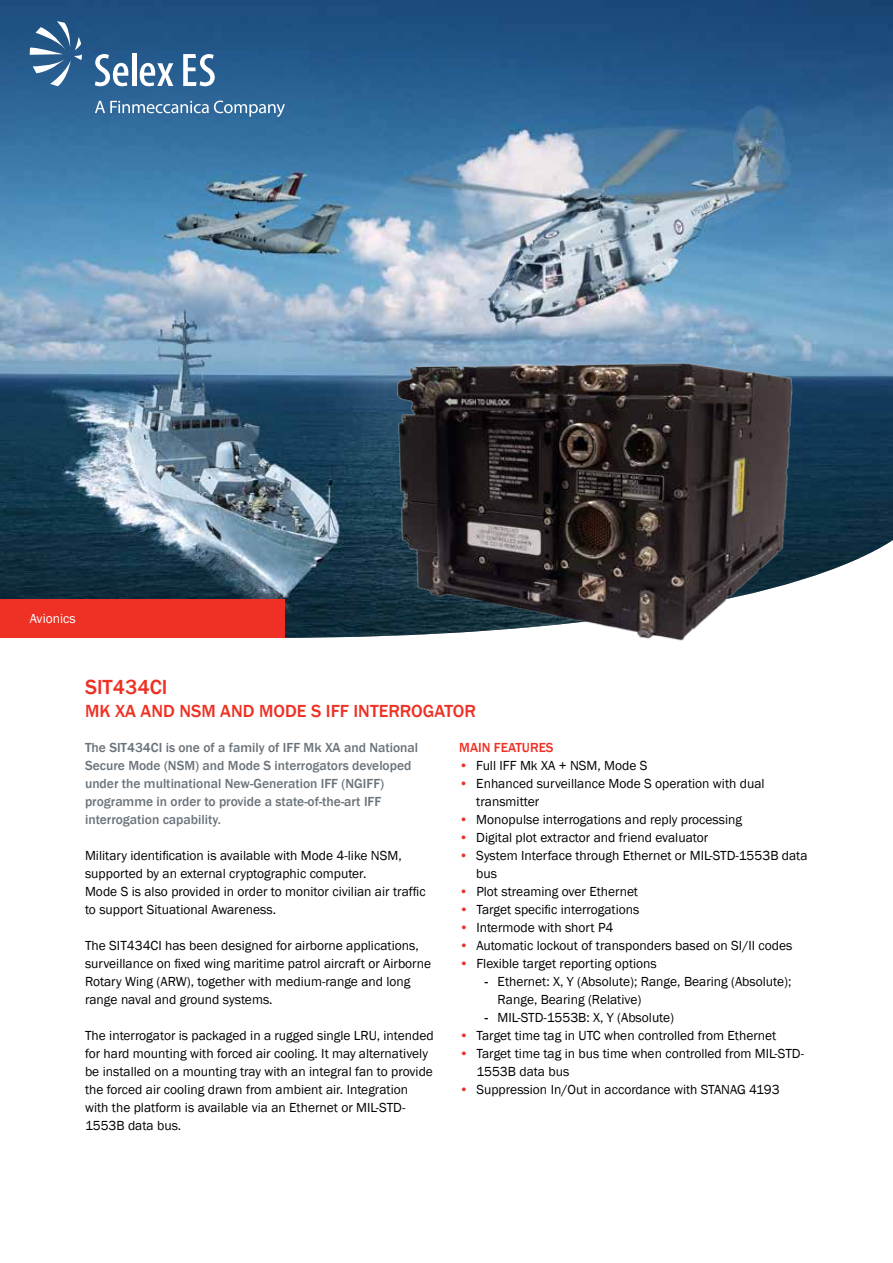
<style>
.page{position:relative;width:893px;height:1263px;background:#fff}
.page>*{position:absolute;margin:0;border:0;box-sizing:border-box;transform-origin:0 0}
.t1{font:500 21px "Franklin Gothic";color:#ee3124}
.t2{font:500 18px "Franklin Gothic";color:#ee3124}
.t3{font:13.5px/18px "Franklin Gothic";color:#000}
.t4{font:500 13.5px/18px "Franklin Gothic";color:#6a737b}
.t5{font:500 13.5px "Franklin Gothic";color:#ee3124}
.t6{font:13.5px "Franklin Gothic";color:#fff}
.s1{font-weight:500;color:#ee3124}
.s2{font-weight:500}
</style>
<div class="page">
<img style="left:0;top:0;width:893px;height:638px">
<img style="left:371px;top:318px;width:437px;height:323px">
<svg style="left:95px;top:101px;width:190px;height:16px;background:#5b88b0"></svg>
<svg style="left:30px;top:21px;width:52px;height:65px;background:#4d78a0"></svg>
<svg style="left:95px;top:54px;width:33px;height:32px"></svg>
<hr style="left:132px;top:53px;width:4px;height:33px;background:#fff">
<svg style="left:140px;top:63px;width:33px;height:23px"></svg>
<svg style="left:183px;top:54px;width:32px;height:32px"></svg>
<div style="left:0;top:600px;width:285px;height:38px;background:#ee3124"></div>
<p class="t6" style="left:30px;top:611px;width:48px">Avionics</p>
<h1 class="t1" style="left:85px;top:674px;width:84px">SIT434CI</h1>
<h2 class="t2" style="left:85px;top:700px;width:285px">Mk XA an d NSM an d Mode S IFF Interr</h2>
<h2 class="t2" style="left:411px;top:700px;width:61px">ogator</h2>
<p class="t4" style="left:85px;top:739px;width:335px">The SIT434CI is one of a family of IFF Mk XA and National Secure Mode (NSM) and Mode S interrogators developed under the multinational New-Generation IFF (NGIFF) programme in order to provide a state-of-the-art IFF interrogation capability.</p>
<p class="t3" style="left:85px;top:847px;width:342px">Military identification is available with Mode 4-like NSM, supported by an external cryptographic computer.<br>Mode S is also provided in order to monitor civilian air traffic to support Situational Awareness.</p>
<p class="t3" style="left:85px;top:937px;width:348px">The SIT434CI has been designed for airborne applications, surveillance on fixed wing maritime patrol aircraft or Airborne Rotary Wing (ARW), together with medium-range and long range naval and ground systems.</p>
<p class="t3" style="left:85px;top:1027px;width:350px">The interrogator is packaged in a rugged single LRU, intended for hard mounting with forced air cooling. It may alternatively be installed on a mounting tray with an integral fan to provide the forced air cooling drawn from ambient air. Integration with the platform is available via an Ethernet or MIL-STD-1553B data bus.</p>
<p class="t5" style="left:459px;top:739px;width:96px">MAIN FEATURES</p>
<p class="t3" style="left:459px;top:757px;width:190px"><span class="s1">•</span> Full IFF Mk XA + NSM, Mode S</p>
<p class="t3" style="left:476px;top:775px;width:290px;text-indent:-17px"><span class="s1">•</span> Enhanced surveillance Mode S operation with dual transmitter</p>
<p class="t3" style="left:459px;top:811px;width:284px"><span class="s1">•</span> Monopulse interrogations and reply processing</p>
<p class="t3" style="left:459px;top:829px;width:250px"><span class="s1">•</span> Digital plot extractor and friend evaluator</p>
<p class="t3" style="left:476px;top:847px;width:333px;text-indent:-17px"><span class="s1">•</span> System Interface through Ethernet or MIL-STD-1553B data bus</p>
<p class="t3" style="left:459px;top:883px;width:180px"><span class="s1">•</span> Plot streaming over Ethernet</p>
<p class="t3" style="left:459px;top:901px;width:182px"><span class="s1">•</span> Target specific interrogations</p>
<p class="t3" style="left:459px;top:919px;width:156px"><span class="s1">•</span> Intermode with short P4</p>
<p class="t3" style="left:459px;top:937px;width:335px"><span class="s1">•</span> Automatic lockout of transponders based on SI/II codes</p>
<p class="t3" style="left:459px;top:955px;width:199px"><span class="s1">•</span> Flexible target reporting options</p>
<p class="t3" style="left:498px;top:973px;width:295px;text-indent:-13px"><span class="s2">-</span> Ethernet: X, Y (Absolute); Range, Bearing (Absolute);<br>Range, Bearing (Relative)</p>
<p class="t3" style="left:485px;top:1009px;width:191px"><span class="s2">-</span> MIL-STD-1553B: X, Y (Absolute)</p>
<p class="t3" style="left:459px;top:1027px;width:318px"><span class="s1">•</span> Target time tag in UTC when controlled from Ethernet</p>
<p class="t3" style="left:476px;top:1045px;width:329px;text-indent:-17px"><span class="s1">•</span> Target time tag in bus time when controlled from MIL-STD-<br>1553B data bus</p>
<p class="t3" style="left:459px;top:1081px;width:322px"><span class="s1">•</span> Suppression In/Out in accordance with STANAG 4193</p>
</div>
